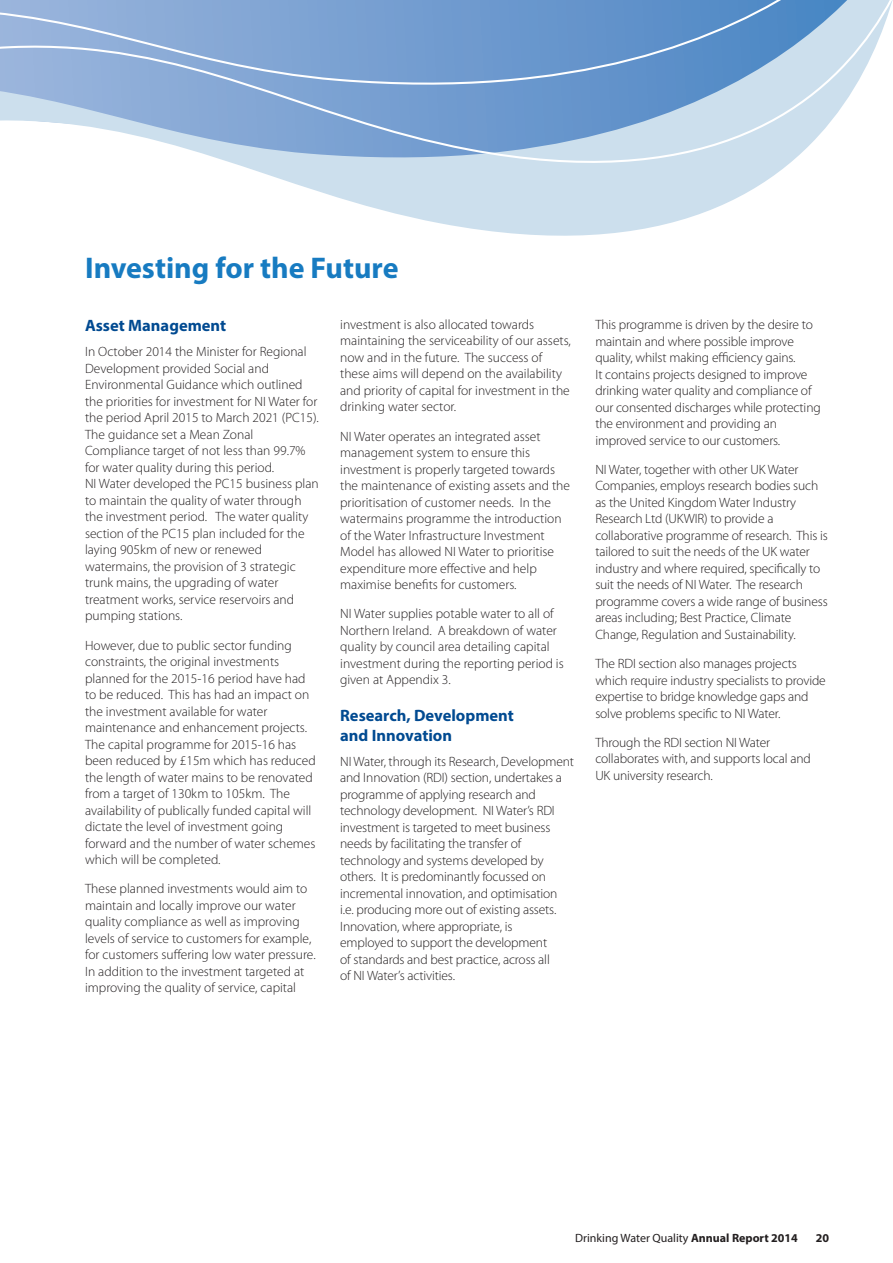
<style>
.page{position:relative;width:893px;height:1263px;background:#fff}
.page>*{position:absolute;margin:0;border:0;box-sizing:border-box;transform-origin:0 0}
.t1{font:700 30px "Myriad Pro";color:#177bc1}
.t2{font:700 16.5px/19.5px "Myriad Pro";color:#014a91}
.t3{font:300 13.5px/16.5px "Myriad Pro";color:#231f20}
.t4{font:12px "Myriad Pro";color:#231f20}
.t5{font:700 12px "Myriad Pro";color:#231f20}
.s1{font-weight:700}
</style>
<div class="page">
<svg style="left:0;top:0;width:893px;height:235px"></svg>
<h1 class="t1" style="left:85px;top:248px;width:315px">Investing for the Future</h1>
<p class="t2" style="left:85px;top:315px;width:143px">Asset Management</p>
<p class="t3" style="left:85px;top:344px;width:235px">In October 2014 the Minister for Regional Development provided Social and Environmental Guidance which outlined the priorities for investment for NI Water for the period April 2015 to March 2021 (PC15).<br>The guidance set a Mean Zonal Compliance target of not less than 99.7% for water quality during this period.<br>NI Water developed the PC15 business plan to maintain the quality of water through the investment period. The water quality section of the PC15 plan included for the laying 905km of new or renewed watermains, the provision of 3 strategic trunk mains, the upgrading of water treatment works, service reservoirs and pumping stations.</p>
<p class="t3" style="left:85px;top:637px;width:232px">However, due to public sector funding constraints, the original investments planned for the 2015-16 period have had to be reduced. This has had an impact on the investment available for water maintenance and enhancement projects.<br>The capital programme for 2015-16 has been reduced by £15m which has reduced the length of water mains to be renovated from a target of 130km to 105km. The availability of publically funded capital will dictate the level of investment going forward and the number of water schemes which will be completed.</p>
<p class="t3" style="left:85px;top:881px;width:232px">These planned investments would aim to maintain and locally improve our water quality compliance as well as improving levels of service to customers for example, for customers suffering low water pressure.<br>In addition to the investment targeted at improving the quality of service, capital</p>
<p class="t3" style="left:340px;top:316px;width:232px">investment is also allocated towards maintaining the serviceability of our assets, now and in the future. The success of these aims will depend on the availability and priority of capital for investment in the drinking water sector.</p>
<p class="t3" style="left:340px;top:428px;width:231px">NI Water operates an integrated asset management system to ensure this investment is properly targeted towards the maintenance of existing assets and the prioritisation of customer needs. In the watermains programme the introduction of the Water Infrastructure Investment Model has allowed NI Water to prioritise expenditure more effective and help maximise benefits for customers.</p>
<p class="t3" style="left:340px;top:606px;width:225px">NI Water supplies potable water to all of Northern Ireland. A breakdown of water quality by council area detailing capital investment during the reporting period is given at Appendix 3.</p>
<p class="t2" style="left:340px;top:705px;width:175px">Research, Development and Innovation</p>
<p class="t3" style="left:340px;top:753px;width:235px">NI Water, through its Research, Development and Innovation (RDI) section, undertakes a programme of applying research and technology development. NI Water’s RDI investment is targeted to meet business needs by facilitating the transfer of technology and systems developed by others. It is predominantly focussed on incremental innovation, and optimisation i.e. producing more out of existing assets.<br>Innovation, where appropriate, is<br>employed to support the development<br>of standards and best practice, across all<br>of NI Water’s activities.</p>
<p class="t3" style="left:595px;top:316px;width:227px">This programme is driven by the desire to maintain and where possible improve quality, whilst making efficiency gains.<br>It contains projects designed to improve drinking water quality and compliance of our consented discharges while protecting the environment and providing an improved service to our customers.</p>
<p class="t3" style="left:595px;top:461px;width:234px">NI Water, together with other UK Water Companies, employs research bodies such as the United Kingdom Water Industry Research Ltd (UKWIR) to provide a collaborative programme of research. This is tailored to suit the needs of the UK water industry and where required, specifically to suit the needs of NI Water. The research programme covers a wide range of business areas including; Best Practice, Climate Change, Regulation and Sustainability.</p>
<p class="t3" style="left:595px;top:655px;width:232px">The RDI section also manages projects which require industry specialists to provide expertise to bridge knowledge gaps and solve problems specific to NI Water.</p>
<p class="t3" style="left:595px;top:734px;width:217px">Through the RDI section NI Water collaborates with, and supports local and<br>UK university research.</p>
<p class="t4" style="left:575px;top:1230px;width:224px">Drinking Water Quality <span class="s1">Annual Report 2014</span></p>
<p class="t5" style="left:816px;top:1230px;width:15px">20</p>
</div>
